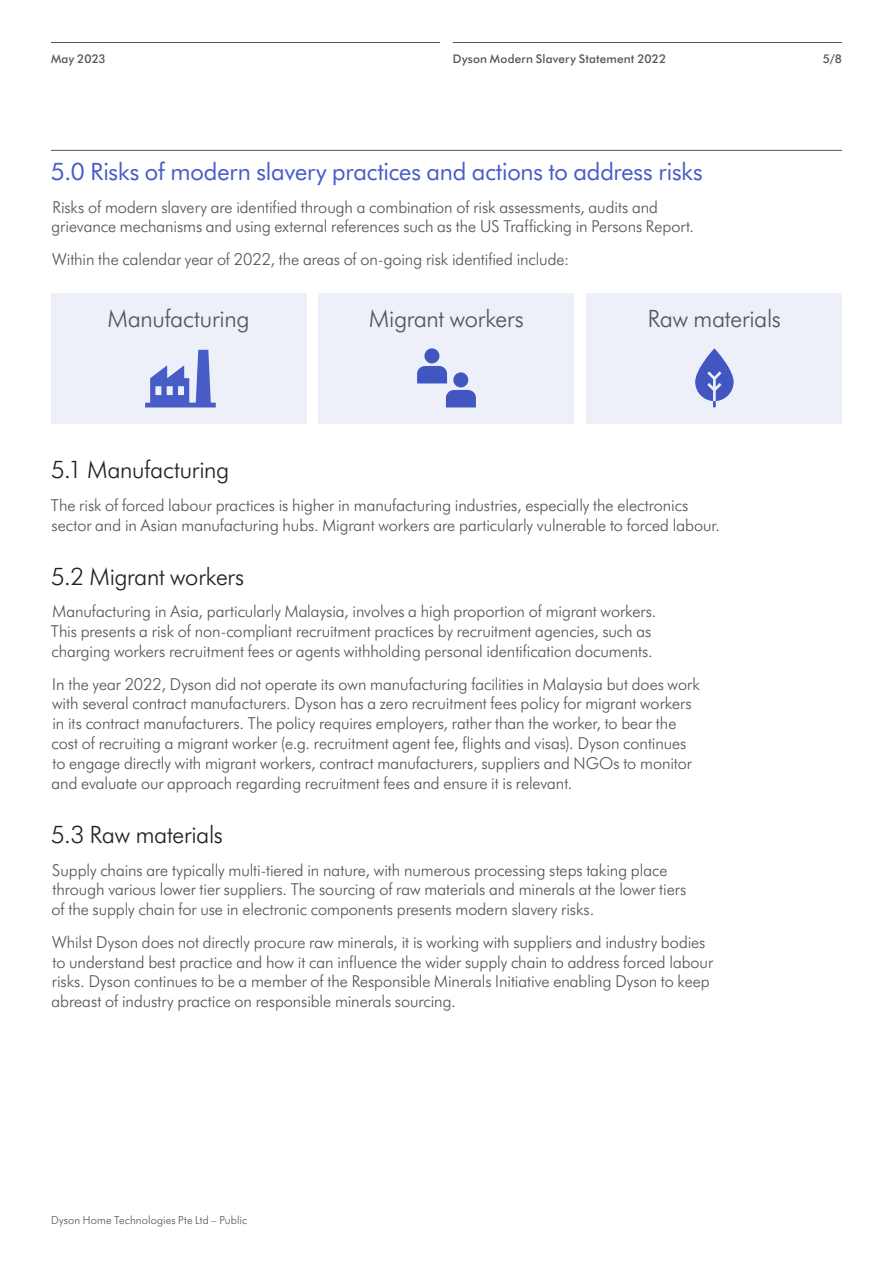
<style>
.page{position:relative;width:893px;height:1263px;background:#fff}
.page>*{position:absolute;margin:0;border:0;box-sizing:border-box;transform-origin:0 0}
.t1{font:24px "Dyson Futura";letter-spacing:-.005em;color:#485cc7}
.t2{font:300 24px "Dyson Futura";letter-spacing:-.005em;color:#222}
.t3{font:300 24px "Dyson Futura";letter-spacing:-.005em;color:#555}
.t4{font:300 16.5px/19.8px "Dyson Futura";color:#555}
.t5{font:500 12px "Dyson Futura";letter-spacing:.015em;color:#555}
.t6{font:300 11.25px "Dyson Futura";letter-spacing:.015em;color:#555}
</style>
<div class="page">
<hr style="left:51px;top:42px;width:389px;height:1px;background:#555">
<hr style="left:453px;top:42px;width:389px;height:1px;background:#555">
<hr style="left:51px;top:150px;width:791px;height:1px;background:#555">
<div style="left:51px;top:294px;width:255px;height:130px;background:#edeff9"></div>
<div style="left:319px;top:294px;width:255px;height:130px;background:#edeff9"></div>
<div style="left:587px;top:294px;width:255px;height:130px;background:#edeff9"></div>
<svg style="left:695px;top:348px;width:39px;height:59px"></svg>
<svg style="left:145px;top:350px;width:71px;height:57px"></svg>
<div style="left:424px;top:348px;width:15px;height:15px;background:#485cc7;border-radius:50%"></div>
<svg style="left:417px;top:366px;width:30px;height:17px"></svg>
<div style="left:453px;top:372px;width:15px;height:15px;background:#485cc7;border-radius:50%"></div>
<svg style="left:446px;top:390px;width:30px;height:17px"></svg>
<p class="t5" style="left:51px;top:50px;width:56px">May 2023</p>
<p class="t5" style="left:453px;top:50px;width:215px">Dyson Modern Slavery Statement 2022</p>
<p class="t5" style="left:823px;top:50px;width:21px">5/8</p>
<p class="t1" style="left:51px;top:155px;width:653px">5.0 Risks of modern slavery practices and actions to address risks</p>
<p class="t4" style="left:52px;top:196px;width:644px">Risks of modern slavery are identified through a combination of risk assessments, audits and grievance mechanisms and using external references such as the US Trafficking in Persons Report.</p>
<p class="t4" style="left:52px;top:248px;width:518px">Within the calendar year of 2022, the areas of on-going risk identified include:</p>
<p class="t3" style="left:108px;top:303px;width:143px">Manufacturing</p>
<p class="t3" style="left:369px;top:303px;width:156px">Migrant workers</p>
<p class="t3" style="left:648px;top:303px;width:135px">Raw materials</p>
<p class="t2" style="left:51px;top:453px;width:180px">5.1 Manufacturing</p>
<p class="t4" style="left:51px;top:494px;width:671px">The risk of forced labour practices is higher in manufacturing industries, especially the electronics sector and in Asian manufacturing hubs. Migrant workers are particularly vulnerable to forced labour.</p>
<p class="t2" style="left:51px;top:560px;width:195px">5.2 Migrant workers</p>
<p class="t4" style="left:51px;top:601px;width:607px">Manufacturing in Asia, particularly Malaysia, involves a high proportion of migrant workers.<br>This presents a risk of non-compliant recruitment practices by recruitment agencies, such as charging workers recruitment fees or agents withholding personal identification documents.</p>
<p class="t4" style="left:51px;top:673px;width:650px">In the year 2022, Dyson did not operate its own manufacturing facilities in Malaysia but does work with several contract manufacturers. Dyson has a zero recruitment fees policy for migrant workers in its contract manufacturers. The policy requires employers, rather than the worker, to bear the cost of recruiting a migrant worker (e.g. recruitment agent fee, flights and visas). Dyson continues to engage directly with migrant workers, contract manufacturers, suppliers and NGOs to monitor and evaluate our approach regarding recruitment fees and ensure it is relevant.</p>
<p class="t2" style="left:51px;top:818px;width:173px">5.3 Raw materials</p>
<p class="t4" style="left:52px;top:859px;width:636px">Supply chains are typically multi-tiered in nature, with numerous processing steps taking place through various lower tier suppliers. The sourcing of raw materials and minerals at the lower tiers of the supply chain for use in electronic components presents modern slavery risks.</p>
<p class="t4" style="left:52px;top:931px;width:663px">Whilst Dyson does not directly procure raw minerals, it is working with suppliers and industry bodies to understand best practice and how it can influence the wider supply chain to address forced labour risks. Dyson continues to be a member of the Responsible Minerals Initiative enabling Dyson to keep abreast of industry practice on responsible minerals sourcing.</p>
<p class="t6" style="left:51px;top:1212px;width:198px">Dyson Home Technologies Pte Ltd – Public</p>
</div>
